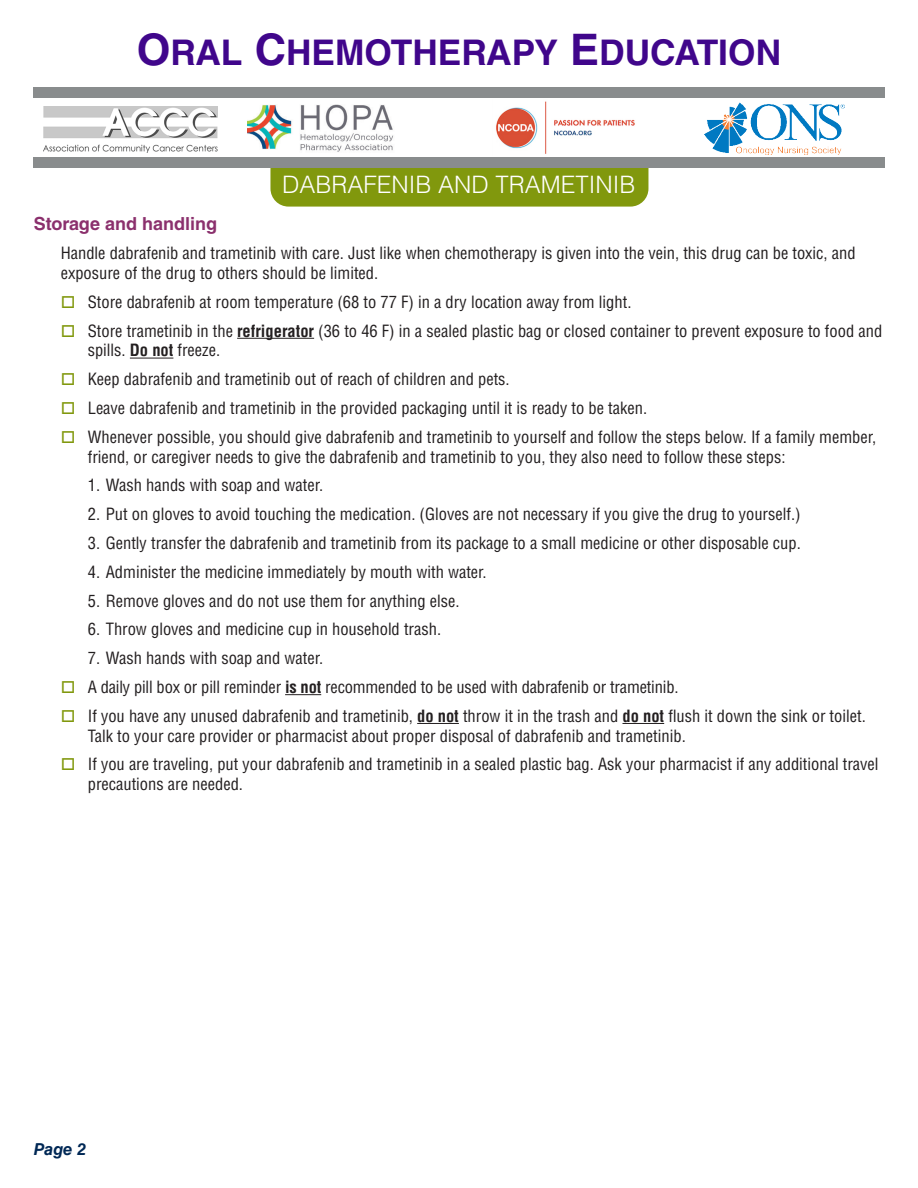
<style>
.page{position:relative;width:918px;height:1188px;background:#fff}
.page>*{position:absolute;margin:0;border:0;box-sizing:border-box;transform-origin:0 0}
.t1{font:700 35.4px "Helvetica LT Std";color:#40068b}
.t2{font:300 24px "Helvetica LT Std";color:#fff}
.subhead{font:700 18px "Helvetica LT Std";color:#8b306d}
.text{font:condensed 16.5px/19.8px "Helvetica LT Std";color:#231f20}
.t3{font:italic 700 16.5px "Helvetica LT Std";color:#002855}
.s1{font-size:43.5px}
.s2{color:#81980d}
.s3{font-weight:700}
</style>
<div class="page">
<div style="left:270px;top:140px;width:378px;height:67px;background:#81980d;border-radius:18px"></div>
<div style="left:34px;top:88px;width:850px;height:79px;background:#898c8d"></div>
<div style="left:18px;top:98px;width:866px;height:59px;background:#fff"></div>
<img style="left:248px;top:104px;width:146px;height:48px">
<img style="left:704px;top:102px;width:140px;height:53px">
<img style="left:44px;top:107px;width:174px;height:45px">
<img style="left:496px;top:101px;width:139px;height:53px">
<hr style="left:237px;top:338px;width:77px;height:1px;background:#231f20">
<hr style="left:130px;top:358px;width:43px;height:1px;background:#231f20">
<hr style="left:285px;top:694px;width:36px;height:1px;background:#231f20">
<hr style="left:417px;top:723px;width:42px;height:1px;background:#231f20">
<hr style="left:622px;top:723px;width:42px;height:1px;background:#231f20">
<h1 class="t1" style="left:137px;top:31px;width:646px"><span class="s1">O</span>RAL <span class="s1">C</span>HEMOTHERAPY <span class="s1">E</span>DUCATION</h1>
<h2 class="t2" style="left:282px;top:169px;width:355px">DABRAFENIB AND TRAMETINIB</h2>
<p class="subhead" style="left:34px;top:213px;width:185px">Storage and handling</p>
<p class="text" style="left:61px;top:243px;width:796px">Handle dabrafenib and trametinib with care. Just like when chemotherapy is given into the vein, this drug can be toxic, and exposure of the drug to others should be limited.</p>
<p class="text" style="left:61px;top:292px;width:572px"><span class="s2">□</span> Store dabrafenib at room temperature (68 to 77 F) in a dry location away from light.</p>
<p class="text" style="left:88px;top:321px;width:796px;text-indent:-27px"><span class="s2">□</span> Store trametinib in the <span class="s3">refrigerator</span> (36 to 46 F) in a sealed plastic bag or closed container to prevent exposure to food and spills. <span class="s3">Do not</span> freeze.</p>
<p class="text" style="left:61px;top:369px;width:450px"><span class="s2">□</span> Keep dabrafenib and trametinib out of reach of children and pets.</p>
<p class="text" style="left:61px;top:398px;width:588px"><span class="s2">□</span> Leave dabrafenib and trametinib in the provided packaging until it is ready to be taken.</p>
<p class="text" style="left:88px;top:427px;width:790px;text-indent:-27px"><span class="s2">□</span> Whenever possible, you should give dabrafenib and trametinib to yourself and follow the steps below. If a family member, friend, or caregiver needs to give the dabrafenib and trametinib to you, they also need to follow these steps:</p>
<p class="text" style="left:88px;top:475px;width:237px">1. Wash hands with soap and water.</p>
<p class="text" style="left:88px;top:504px;width:714px">2. Put on gloves to avoid touching the medication. (Gloves are not necessary if you give the drug to yourself.)</p>
<p class="text" style="left:88px;top:533px;width:715px">3. Gently transfer the dabrafenib and trametinib from its package to a small medicine or other disposable cup.</p>
<p class="text" style="left:88px;top:562px;width:400px">4. Administer the medicine immediately by mouth with water.</p>
<p class="text" style="left:88px;top:591px;width:373px">5. Remove gloves and do not use them for anything else.</p>
<p class="text" style="left:88px;top:619px;width:355px">6. Throw gloves and medicine cup in household trash.</p>
<p class="text" style="left:88px;top:648px;width:237px">7. Wash hands with soap and water.</p>
<p class="text" style="left:61px;top:677px;width:619px"><span class="s2">□</span> A daily pill box or pill reminder <span class="s3">is not</span> recommended to be used with dabrafenib or trametinib.</p>
<p class="text" style="left:88px;top:706px;width:780px;text-indent:-27px"><span class="s2">□</span> If you have any unused dabrafenib and trametinib, <span class="s3">do not</span> throw it in the trash and <span class="s3">do not</span> flush it down the sink or toilet.<br>Talk to your care provider or pharmacist about proper disposal of dabrafenib and trametinib.</p>
<p class="text" style="left:88px;top:754px;width:792px;text-indent:-27px"><span class="s2">□</span> If you are traveling, put your dabrafenib and trametinib in a sealed plastic bag. Ask your pharmacist if any additional travel precautions are needed.</p>
<p class="t3" style="left:34px;top:1139px;width:54px">Page 2</p>
</div>
